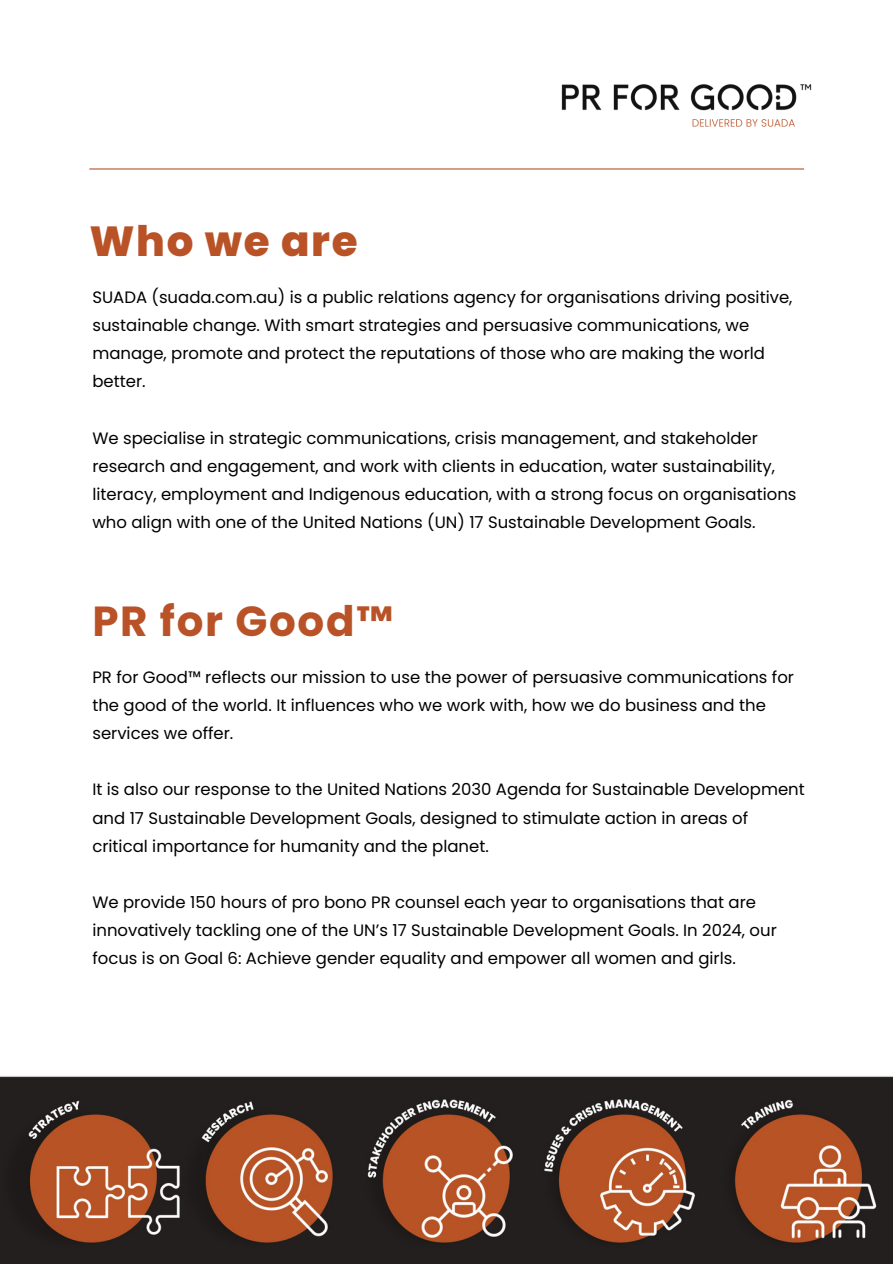
<style>
.page{position:relative;width:893px;height:1264px;background:#fff}
.page>*{position:absolute;margin:0;border:0;box-sizing:border-box;transform-origin:0 0}
.t1{font:700 42px "Poppins";letter-spacing:.04em;color:#b95327}
.t2{font:800 42px "Poppins";letter-spacing:.04em;color:#b95327}
.t3{font:16.5px/28.2px "Poppins";color:#000}
</style>
<div class="page">
<hr style="left:89px;top:168px;width:715px;height:1px;background:#b95327">
<img style="left:0;top:1076px;width:892px;height:187px">
<img style="left:561px;top:84px;width:251px;height:43px">
<p class="t2" style="left:89px;top:212px;width:270px">Who we are</p>
<p class="t3" style="left:92px;top:283px;width:701px">SUADA (suada.com.au) is a public relations agency for organisations driving positive, sustainable change. With smart strategies and persuasive communications, we manage, promote and protect the reputations of those who are making the world better.</p>
<p class="t3" style="left:92px;top:424px;width:705px">We specialise in strategic communications, crisis management, and stakeholder research and engagement, and work with clients in education, water sustainability, literacy, employment and Indigenous education, with a strong focus on organisations who align with one of the United Nations (UN) 17 Sustainable Development Goals.</p>
<p class="t1" style="left:92px;top:592px;width:302px">PR for Good™</p>
<p class="t3" style="left:92px;top:663px;width:703px">PR for Good™ reflects our mission to use the power of persuasive communications for the good of the world. It influences who we work with, how we do business and the services we offer.</p>
<p class="t3" style="left:92px;top:775px;width:713px">It is also our response to the United Nations 2030 Agenda for Sustainable Development and 17 Sustainable Development Goals, designed to stimulate action in areas of critical importance for humanity and the planet.</p>
<p class="t3" style="left:92px;top:888px;width:686px">We provide 150 hours of pro bono PR counsel each year to organisations that are innovatively tackling one of the UN’s 17 Sustainable Development Goals. In 2024, our focus is on Goal 6: Achieve gender equality and empower all women and girls.</p>
</div>
